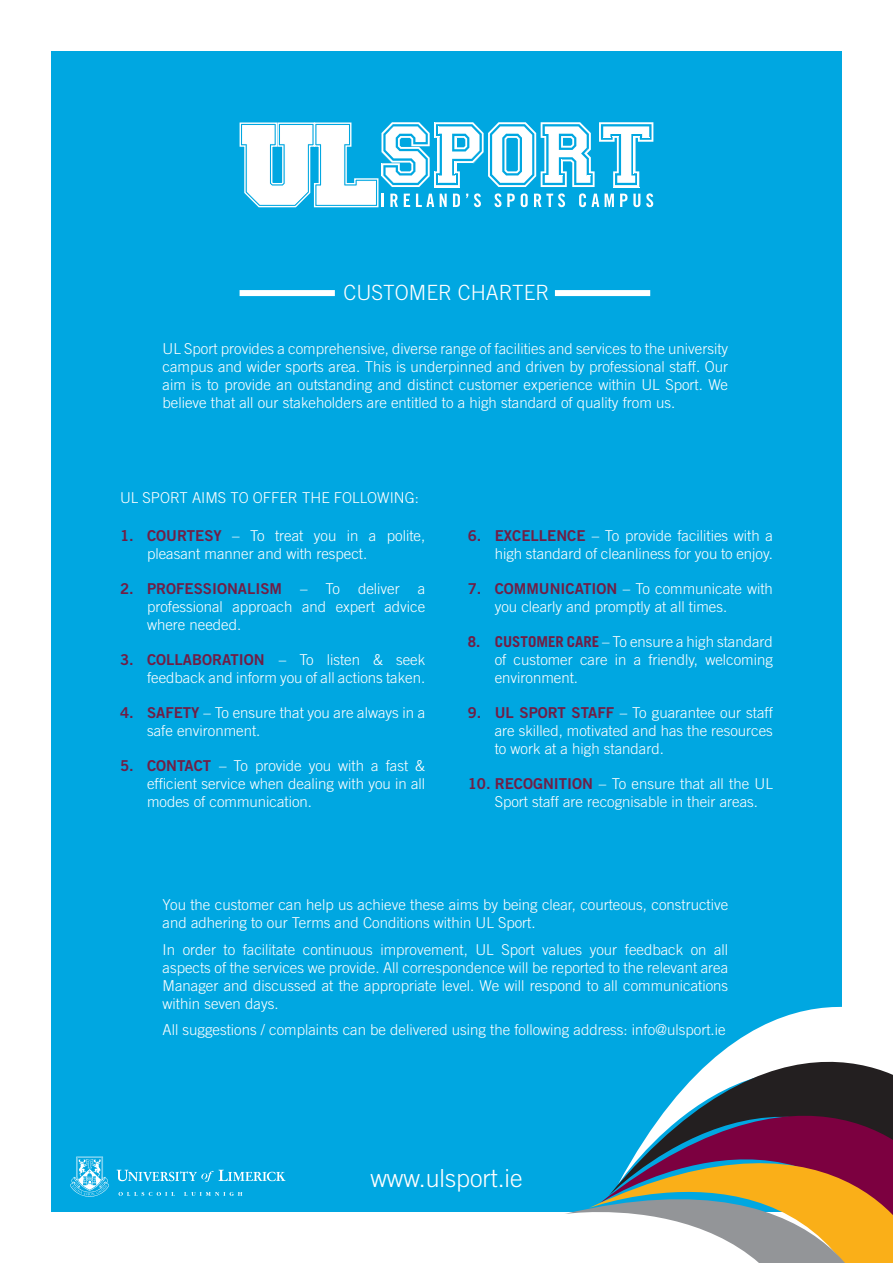
<style>
.page{position:relative;width:893px;height:1263px;background:#fff}
.page>*{position:absolute;margin:0;border:0;box-sizing:border-box;transform-origin:0 0}
.t1{font:300 24.9px "Trade Gothic";color:#fff}
.t2{font:300 21px "Trade Gothic";color:#fff}
.t3{font:300 15px/18px "Trade Gothic";color:#fff}
.t4{font:15px "Trade Gothic Bold Two";color:#701e45}
.s1{font-family:"Trade Gothic Bold Two";font-weight:400;color:#701e45}
.s2{font-family:"Trade Gothic";font-weight:300;color:#fff}
.s3{font-weight:700;color:#701e45}
</style>
<div class="page">
<div style="left:51px;top:51px;width:791px;height:1161px;background:#00a7e1"></div>
<svg style="left:766px;top:1006px;width:76px;height:18px"></svg>
<svg style="left:687px;top:1024px;width:206px;height:60px;fill:#fff"></svg>
<svg style="left:640px;top:1084px;width:253px;height:179px"></svg>
<svg style="left:565px;top:1147px;width:314px;height:116px"></svg>
<svg style="left:70px;top:1157px;width:39px;height:40px"></svg>
<svg style="left:117px;top:1170px;width:168px;height:12px"></svg>
<svg style="left:119px;top:1192px;width:56px;height:4px"></svg>
<svg style="left:184px;top:1192px;width:58px;height:4px"></svg>
<svg style="left:240px;top:122px;width:413px;height:85px"></svg>
<div style="left:240px;top:290px;width:95px;height:6px;background:#fff"></div>
<div style="left:555px;top:290px;width:95px;height:6px;background:#fff"></div>
<h2 class="t2" style="left:344px;top:280px;width:207px">CUSTOMER CHARTER</h2>
<p class="t3" style="left:163px;top:339px;width:567px;text-align:justify">UL Sport provides a comprehensive, diverse range of facilities and services to the university campus and wider sports area. This is underpinned and driven by professional staff. Our aim is to provide an outstanding and distinct customer experience within UL Sport. We believe that all our stakeholders are entitled to a high standard of quality from us.</p>
<p class="t3" style="left:120px;top:489px;width:300px">UL SPORT AIMS TO OFFER THE FOLLOWING:</p>
<p class="t3" style="left:147px;top:526px;width:280px;text-indent:-27px"><span class="s1">1. COURTESY</span> – To treat you in a polite, pleasant manner and with respect.</p>
<p class="t4" style="left:120px;top:579px;width:307px">2. PROFESSIONALISM <span class="s2">– To deliver a</span></p>
<p class="t3" style="left:147px;top:597px;width:280px">professional approach and expert advice where needed.</p>
<p class="t4" style="left:120px;top:650px;width:307px">3. COLLABORATION <span class="s2">– To listen &amp; seek</span></p>
<p class="t3" style="left:147px;top:668px;width:280px">feedback and inform you of all actions taken.</p>
<p class="t3" style="left:147px;top:703px;width:280px;text-indent:-27px"><span class="s1">4. SAFETY</span> – To ensure that you are always in a safe environment.</p>
<p class="t3" style="left:147px;top:756px;width:280px;text-align:justify;text-indent:-27px"><span class="s1">5. CONTACT</span> – To provide you with a fast &amp; efficient service when dealing with you in all modes of communication.</p>
<p class="t3" style="left:468px;top:526px;width:307px;text-align:right"><span class="s1">6. EXCELLENCE</span> – To provide facilities with a high standard of cleanliness for you to enjoy.</p>
<p class="t3" style="left:495px;top:579px;width:280px;text-indent:-27px"><span class="s1">7. COMMUNICATION</span> – To communicate with you clearly and promptly at all times.</p>
<p class="t3" style="left:495px;top:632px;width:280px;text-align:justify;text-indent:-27px"><span class="s3">8. CUSTOMER CARE</span> – To ensure a high standard of customer care in a friendly, welcoming environment.</p>
<p class="t3" style="left:495px;top:703px;width:280px;text-align:justify;text-indent:-27px"><span class="s1">9. UL SPORT STAFF</span> – To guarantee our staff are skilled, motivated and has the resources to work at a high standard.</p>
<p class="t3" style="left:495px;top:774px;width:280px;text-indent:-27px"><span class="s1">10. RECOGNITION</span> – To ensure that all the UL<br>Sport staff are recognisable in their areas.</p>
<p class="t3" style="left:163px;top:896px;width:567px">You the customer can help us achieve these aims by being clear, courteous, constructive and adhering to our Terms and Conditions within UL Sport.</p>
<p class="t3" style="left:163px;top:940px;width:567px;text-align:justify">In order to facilitate continuous improvement, UL Sport values your feedback on all aspects of the services we provide. All correspondence will be reported to the relevant area Manager and discussed at the appropriate level. We will respond to all communications within seven days.</p>
<p class="t3" style="left:163px;top:1021px;width:564px">All suggestions / complaints can be delivered using the following address: info@ulsport.ie</p>
<h1 class="t1" style="left:370px;top:1163px;width:154px">www.ulsport.ie</h1>
</div>
